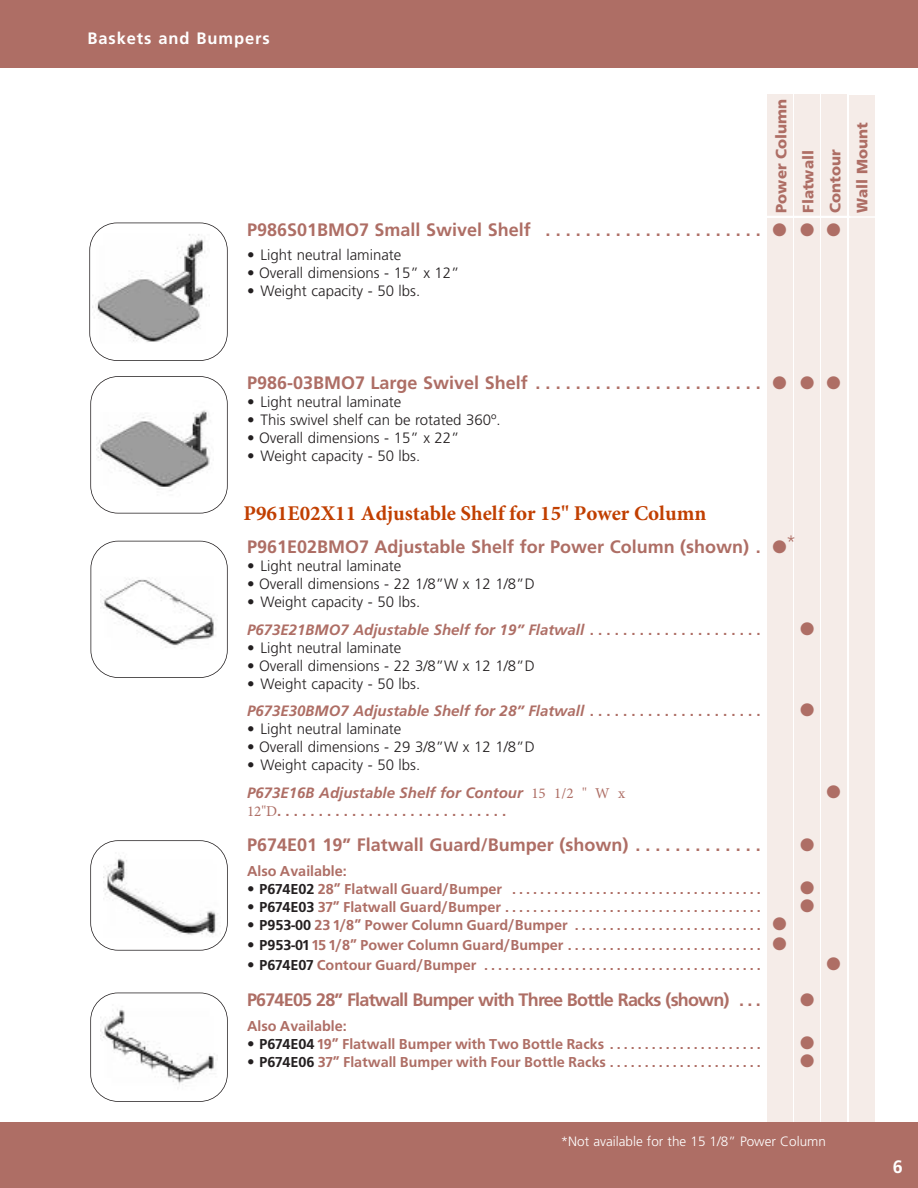
<style>
.page{position:relative;width:918px;height:1188px;background:#fff}
.page>*{position:absolute;margin:0;border:0;box-sizing:border-box;transform-origin:0 0}
.t1{font:700 21px "Minion Pro";color:#c13f00}
.t2{font:700 18px "Frutiger";color:#ae6e65}
.t3{font:700 18px "Frutiger";letter-spacing:-.045em;color:#ae6e65}
.t4{font:18px "Zapf Dingbats";color:#ae6e65}
.t5{font:700 18px "Frutiger";color:#fff}
.t6{font:300 18px "Frutiger";color:#ae6e65}
.t7{font:700 16.5px "Frutiger";letter-spacing:.055em;color:#fff}
.t8{font:15px "Frutiger Bld";color:#ae6e65}
.t9{font:300 15px "Frutiger";color:#231f20}
.t10{font:italic 700 15px/27.5px "Frutiger";color:#ae6e65}
.t11{font:900 15px/27px "Frutiger";color:#ae6e65}
.t12{font:700 15px "Frutiger";color:#ae6e65}
.t13{font:300 13.5px "Frutiger";color:#fff}
.s1{font-weight:300;font-style:normal;color:#231f20}
.s2{font-style:normal}
.s3{font-family:"Minion Pro";font-weight:400;font-style:normal}
.s4{font-family:"Minion Pro";font-weight:400}
.s5{font-family:"Frutiger";font-weight:300;color:#231f20}
.s6{color:#231f20}
</style>
<div class="page">
<div style="left:849px;top:95px;width:26px;height:1028px;background:#f5ece8"></div>
<div style="left:822px;top:95px;width:25px;height:1028px;background:#f5ece8"></div>
<div style="left:768px;top:95px;width:25px;height:1030px;background:#f5ece8"></div>
<div style="left:795px;top:95px;width:25px;height:1030px;background:#f5ece8"></div>
<img style="left:104px;top:843px;width:116px;height:105px">
<div style="left:90px;top:840px;width:138px;height:111px;border:2px solid #231f20;border-radius:28px"></div>
<img style="left:101px;top:993px;width:116px;height:108px">
<div style="left:90px;top:993px;width:138px;height:109px;border:2px solid #231f20;border-radius:28px"></div>
<hr style="left:684px;top:216px;width:194px;height:2px;background:#fff">
<div style="left:0;top:0;width:918px;height:68px;background:#ae6e65"></div>
<div style="left:0;top:1122px;width:918px;height:66px;background:#ae6e65"></div>
<img style="left:93px;top:223px;width:117px;height:138px">
<div style="left:89px;top:223px;width:139px;height:138px;border:2px solid #231f20;border-radius:28px"></div>
<img style="left:97px;top:377px;width:117px;height:134px">
<div style="left:90px;top:376px;width:138px;height:138px;border:2px solid #231f20;border-radius:28px"></div>
<img style="left:100px;top:541px;width:117px;height:137px">
<div style="left:91px;top:541px;width:137px;height:137px;border:2px solid #231f20;border-radius:28px"></div>
<p class="t7" style="left:88px;top:32px;width:184px">Baskets and Bumpers</p>
<p class="t11" style="left:769px;top:213px;width:116px;rotate:-90deg">Power Column<br>Flatwall<br>Contour<br>Wall Mount</p>
<p class="t2" style="left:247px;top:222px;width:595px">P986S01BMO7 Small Swivel Shelf . . . . . . . . . . . . . . . . . . . . . . ● ● ●</p>
<p class="t9" style="left:247px;top:249px;width:156px">• Light neutral laminate</p>
<p class="t9" style="left:247px;top:267px;width:214px">• Overall dimensions - 15” x 12”</p>
<p class="t9" style="left:247px;top:285px;width:175px">• Weight capacity - 50 lbs.</p>
<p class="t2" style="left:247px;top:375px;width:595px">P986-03BMO7 Large Swivel Shelf . . . . . . . . . . . . . . . . . . . . . . . ● ● ●</p>
<p class="t9" style="left:247px;top:395px;width:156px">• Light neutral laminate</p>
<p class="t9" style="left:247px;top:413px;width:255px">• This swivel shelf can be rotated 360º.</p>
<p class="t9" style="left:247px;top:431px;width:214px">• Overall dimensions - 15” x 22”</p>
<p class="t9" style="left:247px;top:449px;width:175px">• Weight capacity - 50 lbs.</p>
<h1 class="t1" style="left:243px;top:499px;width:464px">P961E02X11 Adjustable Shelf for 15" Power Column</h1>
<p class="t6" style="left:786px;top:535px;width:12px">*</p>
<p class="t2" style="left:247px;top:539px;width:541px">P961E02BMO7 Adjustable Shelf for Power Column (shown) . ●</p>
<p class="t9" style="left:247px;top:560px;width:156px">• Light neutral laminate</p>
<p class="t9" style="left:247px;top:578px;width:289px">• Overall dimensions - 22 1/8”W x 12 1/8”D</p>
<p class="t10" style="left:247px;top:589px;width:515px;line-height:28px"><span class="s1">• Weight capacity - 50 lbs.<br></span>P673E21BMO7 Adjustable Shelf for 19” Flatwall <span class="s2">. . . . . . . . . . . . . . . . . . . . .</span></p>
<p class="t4" style="left:800px;top:618px;width:16px">●</p>
<p class="t9" style="left:247px;top:642px;width:156px">• Light neutral laminate</p>
<p class="t9" style="left:247px;top:660px;width:289px">• Overall dimensions - 22 3/8”W x 12 1/8”D</p>
<p class="t10" style="left:247px;top:671px;width:515px"><span class="s1">• Weight capacity - 50 lbs.<br></span>P673E30BMO7 Adjustable Shelf for 28” Flatwall <span class="s2">. . . . . . . . . . . . . . . . . . . . .</span></p>
<p class="t9" style="left:247px;top:723px;width:156px">• Light neutral laminate</p>
<p class="t9" style="left:247px;top:741px;width:289px">• Overall dimensions - 29 3/8”W x 12 1/8”D</p>
<p class="t10" style="left:247px;top:753px;width:380px"><span class="s1">• Weight capacity - 50 lbs.<br></span>P673E16B Adjustable Shelf for Contour <span class="s3">15 1/2 " W x</span></p>
<p class="t12" style="left:247px;top:805px;width:261px"><span class="s4">12"D</span>............................</p>
<p class="t4" style="left:800px;top:700px;width:16px">●</p>
<p class="t4" style="left:826px;top:781px;width:16px">●</p>
<p class="t2" style="left:247px;top:838px;width:515px">P674E01 19” Flatwall Guard/Bumper (shown) . . . . . . . . . . . . .</p>
<p class="t4" style="left:800px;top:835px;width:16px">●</p>
<p class="t8" style="left:247px;top:865px;width:101px">Also Available:</p>
<p class="t8" style="left:247px;top:883px;width:515px"><span class="s5">•</span> <span class="s6">P674E02</span> 28” Flatwall Guard/Bumper . . . . . . . . . . . . . . . . . . . . . . . . . . . . . . . . . . . .</p>
<p class="t4" style="left:800px;top:877px;width:16px">●</p>
<p class="t8" style="left:247px;top:901px;width:515px"><span class="s5">•</span> <span class="s6">P674E03</span> 37” Flatwall Guard/Bumper . . . . . . . . . . . . . . . . . . . . . . . . . . . . . . . . . . . . .</p>
<p class="t4" style="left:800px;top:895px;width:16px">●</p>
<p class="t8" style="left:247px;top:919px;width:541px"><span class="s5">•</span> <span class="s6">P953-00</span> 23 1/8” Power Column Guard/Bumper . . . . . . . . . . . . . . . . . . . . . . . . . . . ●</p>
<p class="t8" style="left:247px;top:939px;width:541px"><span class="s5">•</span> <span class="s6">P953-01</span> 15 1/8” Power Column Guard/Bumper . . . . . . . . . . . . . . . . . . . . . . . . . . . . ●</p>
<p class="t8" style="left:247px;top:959px;width:515px"><span class="s5">•</span> <span class="s6">P674E07</span> Contour Guard/Bumper . . . . . . . . . . . . . . . . . . . . . . . . . . . . . . . . . . . . . . . .</p>
<p class="t4" style="left:826px;top:953px;width:16px">●</p>
<p class="t3" style="left:247px;top:993px;width:515px">P674E05 28” Flatwall Bumper with Three Bottle Racks (shown) . . .</p>
<p class="t4" style="left:800px;top:989px;width:16px">●</p>
<p class="t8" style="left:247px;top:1020px;width:101px">Also Available:</p>
<p class="t8" style="left:247px;top:1038px;width:515px"><span class="s5">•</span> <span class="s6">P674E04</span> 19” Flatwall Bumper with Two Bottle Racks . . . . . . . . . . . . . . . . . . . . . .</p>
<p class="t4" style="left:800px;top:1032px;width:16px">●</p>
<p class="t8" style="left:247px;top:1056px;width:515px"><span class="s5">•</span> <span class="s6">P674E06</span> 37” Flatwall Bumper with Four Bottle Racks . . . . . . . . . . . . . . . . . . . . . .</p>
<p class="t4" style="left:800px;top:1050px;width:16px">●</p>
<p class="t13" style="left:561px;top:1136px;width:267px">*Not available for the 15 1/8” Power Column</p>
<p class="t5" style="left:893px;top:1159px;width:12px">6</p>
</div>
